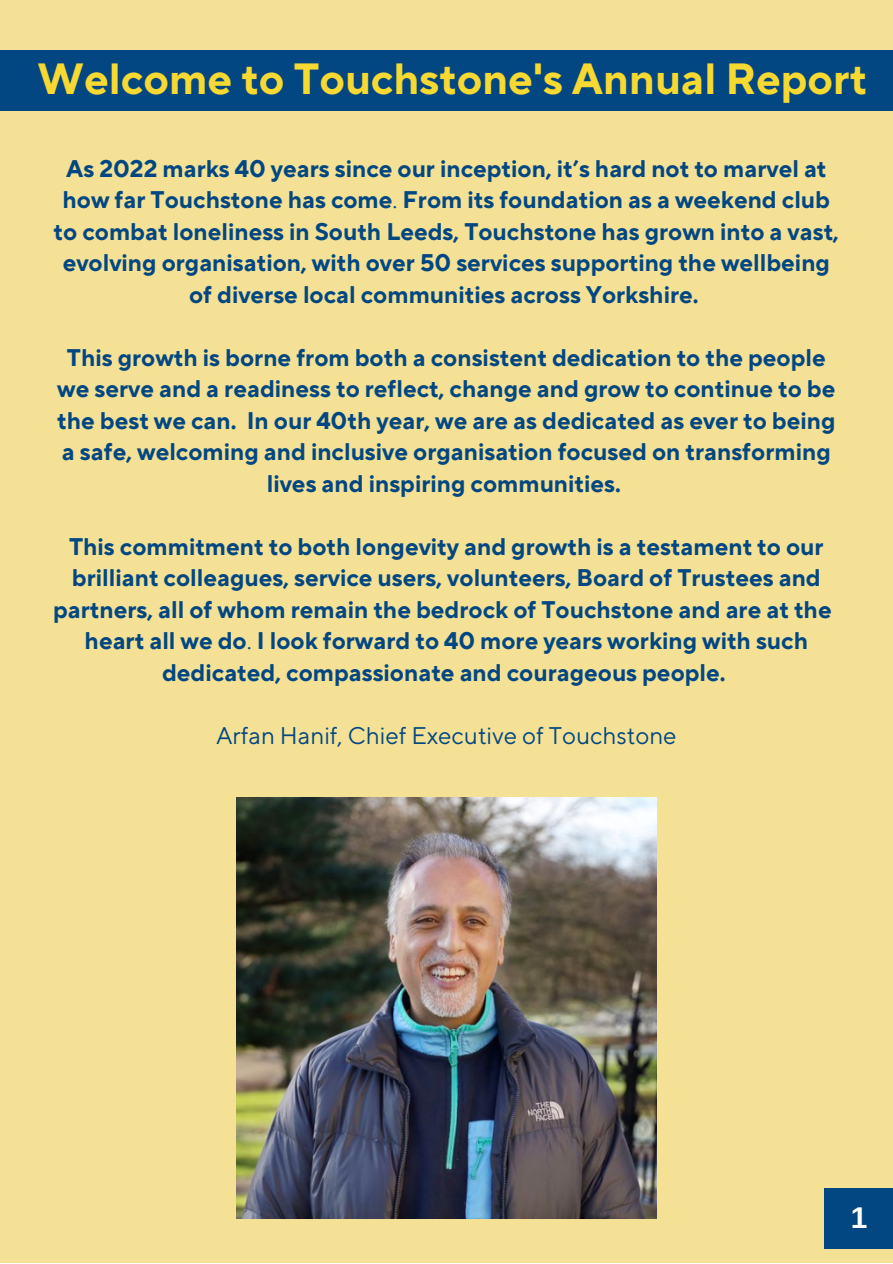
<style>
.page{position:relative;width:893px;height:1264px;background:#fff}
.page>*{position:absolute;margin:0;border:0;box-sizing:border-box;transform-origin:0 0}
.t1{font:700 43.5px "TT Norms Pro";color:#f8d931}
.t2{font:700 30px "Arimo";color:#fff}
.t3{font:700 24px/31.5px "TT Norms Pro";color:#024782;text-align:center}
.t4{font:24px "TT Norms Pro";color:#024782}
.s1{font-weight:400}
</style>
<div class="page">
<div style="left:0;top:0;width:892px;height:1262px;background:#f4e195"></div>
<div style="left:0;top:50px;width:892px;height:61px;background:#024782"></div>
<div style="left:824px;top:1187px;width:68px;height:61px;background:#024782"></div>
<img style="left:236px;top:797px;width:420px;height:421px">
<h1 class="t1" style="left:38px;top:53px;width:831px">Welcome to Touchstone's Annual Report</h1>
<p class="t3" style="left:54px;top:154px;width:786px">As 2022 marks 40 years since our inception, it’s hard not to marvel at how far Touchstone has come<span class="s1">.</span> From its foundation as a weekend club to combat loneliness in South Leeds, Touchstone has grown into a vast, evolving organisation, with over 50 services supporting the wellbeing of diverse local communities across Yorkshire.</p>
<p class="t3" style="left:57px;top:343px;width:779px">This growth is borne from both a consistent dedication to the people we serve and a readiness to reflect, change and grow to continue to be the best we can. In our 40th year, we are as dedicated as ever to being a safe, welcoming and inclusive organisation focused on transforming lives and inspiring communities.</p>
<p class="t3" style="left:53px;top:531px;width:780px">This commitment to both longevity and growth is a testament to our brilliant colleagues, service users, volunteers, Board of Trustees and partners, all of whom remain the bedrock of Touchstone and are at the heart all we do<span class="s1">.</span> I look forward to 40 more years working with such dedicated, compassionate and courageous people.</p>
<p class="t4" style="left:216px;top:721px;width:462px">Arfan Hanif, Chief Executive of Touchstone</p>
<p class="t2" style="left:850px;top:1200px;width:18px">1</p>
</div>
